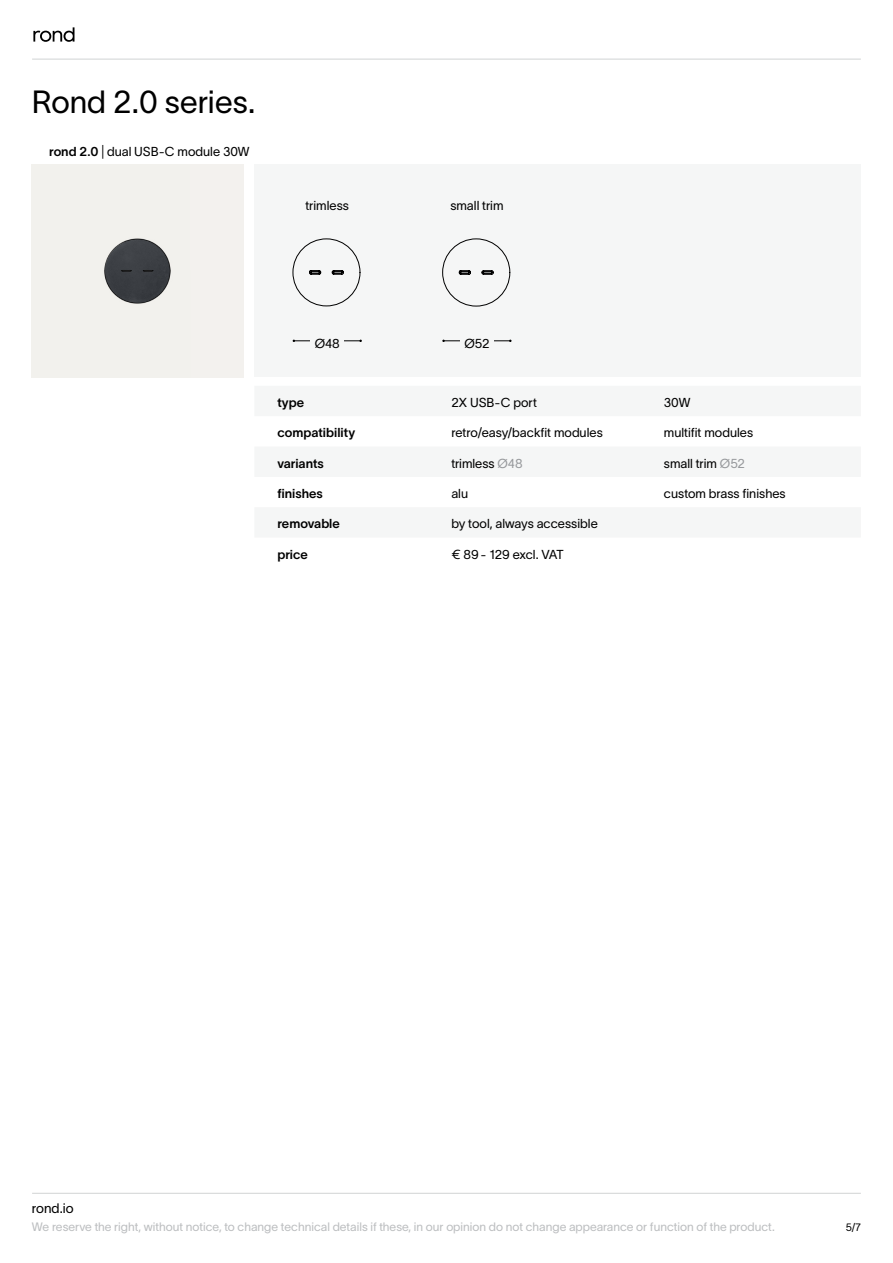
<style>
.page{position:relative;width:893px;height:1263px;background:#fff}
.page>*{position:absolute;margin:0;border:0;box-sizing:border-box;transform-origin:0 0}
.t1{font:31.5px "TWK Lausanne 300";color:#000}
.t2{font:13.5px "TWK Lausanne 300";color:#000}
.t3{font:12.75px "TWK Lausanne 300";color:#000}
.t4{font:12.75px "TWK Lausanne 600";color:#000}
.t5{font:12px "TWK Lausanne 300";color:#bcbec0}
.t6{font:10.5px "TWK Lausanne 300";color:#000}
.s1{font-family:"TWK Lausanne 600"}
.s2{color:#97999c}
</style>
<div class="page">
<hr style="left:32px;top:59px;width:829px;height:1px;background:#d1d3d4">
<hr style="left:32px;top:1193px;width:829px;height:1px;background:#d1d3d4">
<svg style="left:33px;top:27px;width:42px;height:15px"></svg>
<div style="left:254px;top:165px;width:607px;height:212px;background:#f5f6f6"></div>
<img style="left:31px;top:165px;width:213px;height:212px">
<hr style="left:294px;top:340px;width:67px;height:1px;background:#000">
<div style="left:310px;top:332px;width:34px;height:20px;background:#f5f6f6"></div>
<hr style="left:444px;top:340px;width:66px;height:1px;background:#000">
<div style="left:460px;top:332px;width:34px;height:20px;background:#f5f6f6"></div>
<svg style="left:292px;top:238px;width:69px;height:68px"></svg>
<svg style="left:442px;top:238px;width:68px;height:69px"></svg>
<h1 class="t1" style="left:32px;top:79px;width:225px">Rond 2.0 series.</h1>
<p class="t3" style="left:49px;top:142px;width:202px"><span class="s1">rond 2.0</span> | dual USB-C module 30W</p>
<p class="t3" style="left:306px;top:196px;width:45px">trimless</p>
<p class="t3" style="left:450px;top:196px;width:55px">small trim</p>
<p class="t3" style="left:315px;top:334px;width:27px">Ø48</p>
<p class="t3" style="left:464px;top:334px;width:26px">Ø52</p>
<p class="t4" style="left:277px;top:393px;width:28px">type</p>
<p class="t3" style="left:451px;top:393px;width:87px">2X USB-C port</p>
<p class="t3" style="left:664px;top:393px;width:28px">30W</p>
<p class="t4" style="left:277px;top:424px;width:79px">compatibility</p>
<p class="t3" style="left:451px;top:424px;width:153px">retro/easy/backfit modules</p>
<p class="t3" style="left:664px;top:424px;width:91px">multifit modules</p>
<p class="t4" style="left:277px;top:454px;width:48px">variants</p>
<p class="t3" style="left:451px;top:454px;width:73px">trimless <span class="s2">Ø48</span></p>
<p class="t3" style="left:664px;top:454px;width:82px">small trim <span class="s2">Ø52</span></p>
<p class="t4" style="left:285px;top:484px;width:40px">nishes</p>
<p class="t3" style="left:451px;top:484px;width:18px">alu</p>
<p class="t3" style="left:664px;top:484px;width:123px">custom brass finishes</p>
<p class="t4" style="left:277px;top:515px;width:64px">removable</p>
<p class="t3" style="left:451px;top:515px;width:148px">by tool, always accessible</p>
<p class="t4" style="left:277px;top:545px;width:32px">price</p>
<p class="t3" style="left:451px;top:545px;width:114px">€ 89- 129 excl. VAT</p>
<p class="t2" style="left:32px;top:1199px;width:43px">rond.io</p>
<p class="t5" style="left:32px;top:1218px;width:744px">We reserve the right, without notice, to change technical details if these, in our opinion do not change appearance or function of the product.</p>
<p class="t6" style="left:846px;top:1220px;width:17px">5/7</p>
</div>
